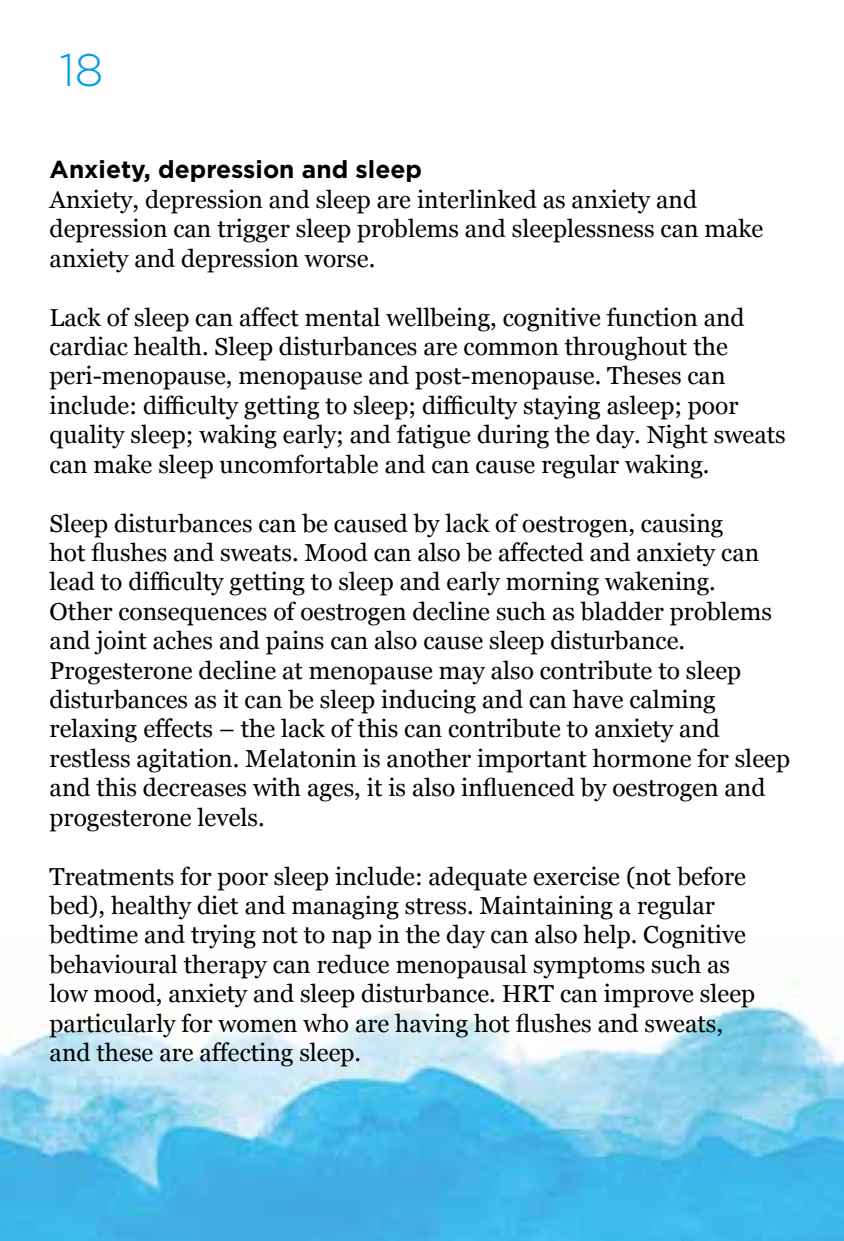
<style>
.page{position:relative;width:844px;height:1241px;background:#fff}
.page>*{position:absolute;margin:0;border:0;box-sizing:border-box;transform-origin:0 0}
.t1{font:300 45.5px "Gotham";color:#009fe3}
.t2{font:24.5px/29.4px "Georgia";color:#000}
.t3{font:700 24.5px "Gotham";color:#000}
</style>
<div class="page">
<img style="left:0;top:980px;width:843px;height:260px">
<h1 class="t1" style="left:60px;top:41px;width:45px">18</h1>
<p class="t3" style="left:50px;top:153px;width:374px">Anxiety, depression and sleep</p>
<p class="t2" style="left:50px;top:184px;width:715px">Anxiety, depression and sleep are interlinked as anxiety and depression can trigger sleep problems and sleeplessness can make anxiety and depression worse.</p>
<p class="t2" style="left:50px;top:301px;width:737px">Lack of sleep can affect mental wellbeing, cognitive function and cardiac health. Sleep disturbances are common throughout the peri-menopause, menopause and post-menopause. Theses can include: difficulty getting to sleep; difficulty staying asleep; poor quality sleep; waking early; and fatigue during the day. Night sweats can make sleep uncomfortable and can cause regular waking.</p>
<p class="t2" style="left:50px;top:507px;width:741px">Sleep disturbances can be caused by lack of oestrogen, causing<br>hot flushes and sweats. Mood can also be affected and anxiety can lead to difficulty getting to sleep and early morning wakening.<br>Other consequences of oestrogen decline such as bladder problems and joint aches and pains can also cause sleep disturbance.<br>Progesterone decline at menopause may also contribute to sleep disturbances as it can be sleep inducing and can have calming relaxing effects – the lack of this can contribute to anxiety and restless agitation. Melatonin is another important hormone for sleep and this decreases with ages, it is also influenced by oestrogen and progesterone levels.</p>
<p class="t2" style="left:50px;top:860px;width:707px">Treatments for poor sleep include: adequate exercise (not before bed), healthy diet and managing stress. Maintaining a regular bedtime and trying not to nap in the day can also help. Cognitive behavioural therapy can reduce menopausal symptoms such as low mood, anxiety and sleep disturbance. HRT can improve sleep particularly for women who are having hot flushes and sweats, and these are affecting sleep.</p>
</div>
